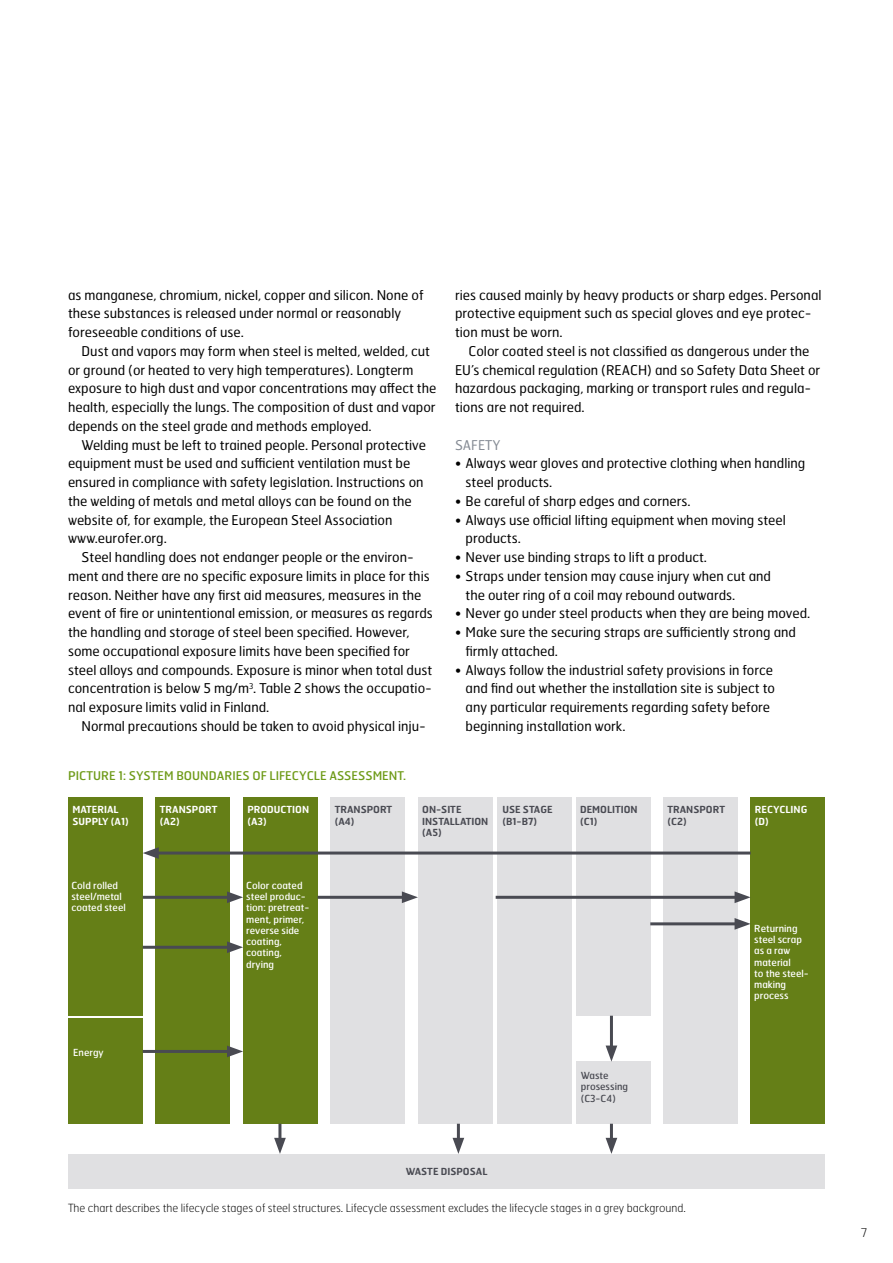
<style>
.page{position:relative;width:893px;height:1263px;background:#fff}
.page>*{position:absolute;margin:0;border:0;box-sizing:border-box;transform-origin:0 0}
.t1{font:13.5px/18.8px "Hermes FB";color:#000}
.t2{font:13.5px "Hermes FB";color:#858b94}
.t3{font:12px "Hermes FB";color:#6f9b19}
.t4{font:100 12px "Hermes FB";color:#000}
.t5{font:100 11.25px "Hermes FB";color:#000}
.t6{font:9.75px/11.2px "Hermes FB";color:#fff}
.t7{font:600 9.75px/11.2px "Hermes FB";color:#494a52}
.t8{font:600 9.75px/11.2px "Hermes FB";color:#fff}
.t9{font:9.75px/11.2px "Hermes FB";color:#494a52}
</style>
<div class="page">
<div style="left:68px;top:797px;width:75px;height:219px;background:#657f17"></div>
<div style="left:156px;top:797px;width:74px;height:327px;background:#657f17"></div>
<div style="left:243px;top:797px;width:75px;height:327px;background:#657f17"></div>
<div style="left:330px;top:797px;width:75px;height:327px;background:#e0e0e2"></div>
<div style="left:418px;top:797px;width:74px;height:327px;background:#e0e0e2"></div>
<div style="left:497px;top:797px;width:74px;height:327px;background:#e0e0e2"></div>
<div style="left:576px;top:797px;width:74px;height:219px;background:#e0e0e2"></div>
<div style="left:663px;top:797px;width:75px;height:327px;background:#e0e0e2"></div>
<div style="left:751px;top:797px;width:74px;height:327px;background:#657f17"></div>
<hr style="left:153px;top:851px;width:598px;height:3px;background:#494a52">
<svg style="left:143px;top:847px;width:16px;height:12px"></svg>
<hr style="left:143px;top:896px;width:90px;height:3px;background:#494a52">
<svg style="left:227px;top:891px;width:16px;height:12px"></svg>
<hr style="left:318px;top:896px;width:90px;height:3px;background:#494a52">
<svg style="left:402px;top:891px;width:16px;height:12px"></svg>
<hr style="left:496px;top:896px;width:244px;height:3px;background:#494a52">
<svg style="left:735px;top:891px;width:16px;height:12px"></svg>
<hr style="left:650px;top:922px;width:90px;height:3px;background:#494a52">
<svg style="left:735px;top:918px;width:16px;height:12px"></svg>
<hr style="left:143px;top:946px;width:90px;height:3px;background:#494a52">
<svg style="left:227px;top:941px;width:16px;height:12px"></svg>
<div style="left:68px;top:1018px;width:75px;height:106px;background:#657f17"></div>
<hr style="left:143px;top:1050px;width:90px;height:3px;background:#494a52">
<svg style="left:227px;top:1045px;width:16px;height:12px"></svg>
<div style="left:576px;top:1062px;width:74px;height:62px;background:#e0e0e2"></div>
<hr style="left:610px;top:1016px;width:3px;height:35px;background:#494a52">
<svg style="left:606px;top:1045px;width:11px;height:17px"></svg>
<div style="left:68px;top:1154px;width:757px;height:35px;background:#e0e0e2"></div>
<hr style="left:278px;top:1124px;width:3px;height:19px;background:#494a52">
<svg style="left:274px;top:1138px;width:12px;height:16px"></svg>
<hr style="left:457px;top:1124px;width:3px;height:19px;background:#494a52">
<svg style="left:453px;top:1138px;width:11px;height:16px"></svg>
<hr style="left:610px;top:1124px;width:3px;height:19px;background:#494a52">
<svg style="left:606px;top:1138px;width:11px;height:16px"></svg>
<p class="t1" style="left:68px;top:285px;width:357px">as manganese, chromium, nickel, copper and silicon. None of these substances is released under normal or reasonably foreseeable conditions of use.</p>
<p class="t1" style="left:68px;top:341px;width:370px;text-indent:14px">Dust and vapors may form when steel is melted, welded, cut or ground (or heated to very high temperatures). Longterm exposure to high dust and vapor concentrations may affect the health, especially the lungs. The composition of dust and vapor depends on the steel grade and methods employed.</p>
<p class="t1" style="left:68px;top:435px;width:360px;text-indent:14px">Welding must be left to trained people. Personal protective equipment must be used and sufficient ventilation must be ensured in compliance with safety legislation. Instructions on the welding of metals and metal alloys can be found on the website of, for example, the European Steel Association www.eurofer.org.</p>
<p class="t1" style="left:68px;top:547px;width:366px;text-indent:14px">Steel handling does not endanger people or the environ&shy;ment and there are no specific exposure limits in place for this reason. Neither have any first aid measures, measures in the event of fire or unintentional emission, or measures as regards the handling and storage of steel been specified. However, some occupational exposure limits have been specified for steel alloys and compounds. Exposure is minor when total dust concentration is below 5 mg/m<sup>3</sup>. Table 2 shows the occupatio&shy;nal exposure limits valid in Finland.</p>
<p class="t1" style="left:82px;top:716px;width:346px">Normal precautions should be taken to avoid physical inju-</p>
<p class="t3" style="left:68px;top:768px;width:339px">PICTURE 1: SYSTEM BOUNDARIES OF LIFECYCLE ASSESSMENT.</p>
<p class="t8" style="left:72px;top:804px;width:58px">MATERIAL<br>SUPPLY (A1)</p>
<p class="t8" style="left:160px;top:804px;width:59px">TRANSPORT (A2)</p>
<p class="t8" style="left:247px;top:804px;width:63px">PRODUCTION (A3)</p>
<p class="t7" style="left:335px;top:804px;width:59px">TRANSPORT (A4)</p>
<p class="t8" style="left:755px;top:804px;width:54px">RECYCLING (D)</p>
<p class="t1" style="left:455px;top:285px;width:368px">ries caused mainly by heavy products or sharp edges. Personal protective equipment such as special gloves and eye protec&shy;tion must be worn.</p>
<p class="t1" style="left:455px;top:341px;width:367px;text-indent:14px">Color coated steel is not classified as dangerous under the EU’s chemical regulation (REACH) and so Safety Data Sheet or hazardous packaging, marking or transport rules and regula&shy;tions are not required.</p>
<p class="t2" style="left:455px;top:436px;width:47px">SAFETY</p>
<p class="t1" style="left:465px;top:454px;width:341px;text-indent:-11px">• Always wear gloves and protective clothing when handling steel products.</p>
<p class="t1" style="left:455px;top:491px;width:237px">• Be careful of sharp edges and corners.</p>
<p class="t1" style="left:465px;top:510px;width:322px;text-indent:-11px">• Always use official lifting equipment when moving steel products.</p>
<p class="t1" style="left:455px;top:547px;width:253px">• Never use binding straps to lift a product.</p>
<p class="t1" style="left:465px;top:566px;width:307px;text-indent:-11px">• Straps under tension may cause injury when cut and the outer ring of a coil may rebound outwards.</p>
<p class="t1" style="left:455px;top:604px;width:357px">• Never go under steel products when they are being moved.</p>
<p class="t1" style="left:466px;top:622px;width:332px;text-indent:-11px">• Make sure the securing straps are sufficiently strong and firmly attached.</p>
<p class="t1" style="left:466px;top:660px;width:311px;text-indent:-11px">• Always follow the industrial safety provisions in force and find out whether the installation site is subject to any particular requirements regarding safety before beginning installation work.</p>
<p class="t7" style="left:422px;top:804px;width:68px">ON-SITE<br>INSTALLATION (A5)</p>
<p class="t7" style="left:502px;top:804px;width:52px">USE STAGE (B1-B7)</p>
<p class="t7" style="left:580px;top:804px;width:59px">DEMOLITION (C1)</p>
<p class="t7" style="left:667px;top:804px;width:59px">TRANSPORT (C2)</p>
<p class="t6" style="left:71px;top:879px;width:56px">Cold rolled steel/metal coated steel</p>
<p class="t6" style="left:246px;top:879px;width:65px">Color coated steel produc&shy;tion: pretreat&shy;ment, primer, reverse side coating, coating, drying</p>
<p class="t6" style="left:73px;top:1047px;width:32px">Energy</p>
<p class="t9" style="left:581px;top:1070px;width:49px">Waste prosessing (C3-C4)</p>
<p class="t7" style="left:406px;top:1166px;width:83px">WASTE DISPOSAL</p>
<p class="t5" style="left:68px;top:1201px;width:619px">The chart describes the lifecycle stages of steel structures. Lifecycle assessment excludes the lifecycle stages in a grey background.</p>
<p class="t6" style="left:754px;top:922px;width:56px">Returning steel scrap as a raw material<br>to the steel&shy;making process</p>
<p class="t4" style="left:861px;top:1225px;width:8px">7</p>
</div>
